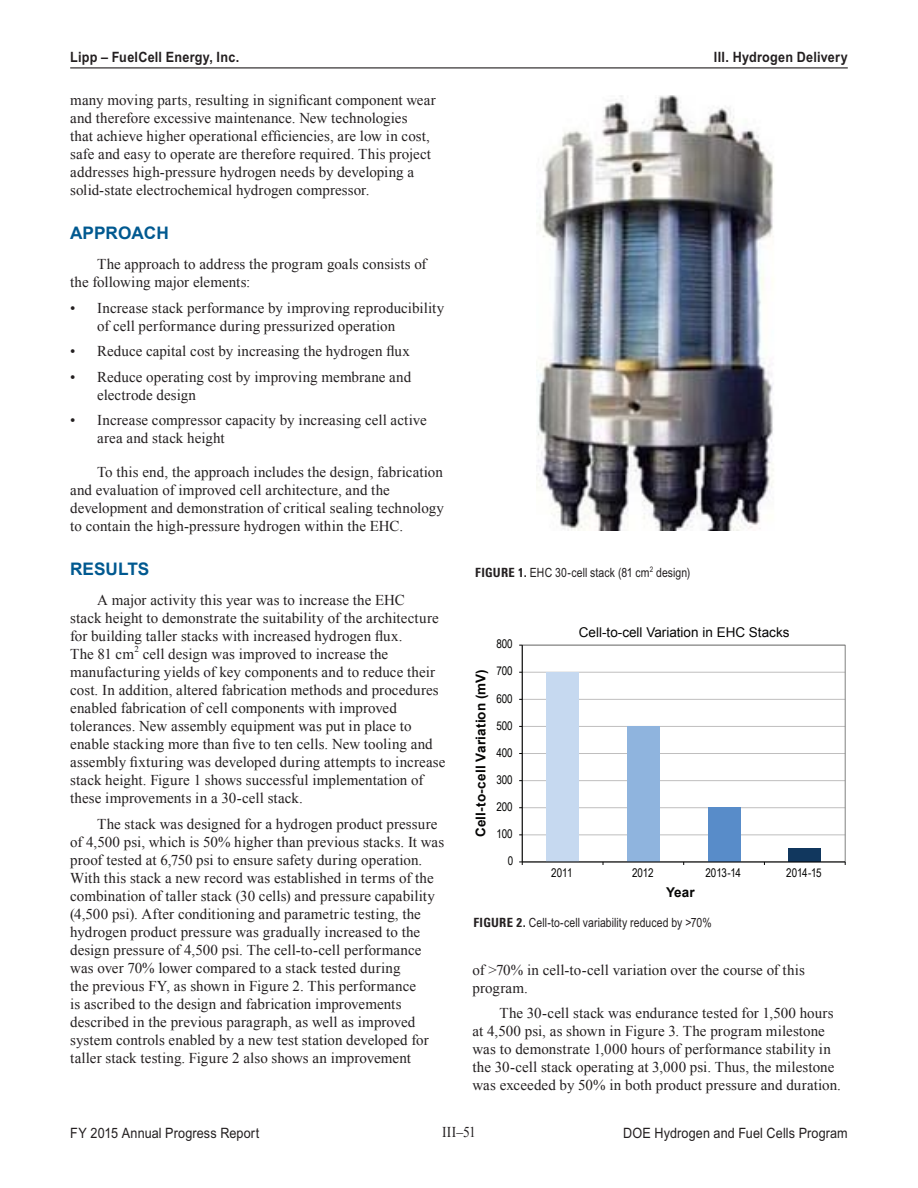
<style>
.page{position:relative;width:918px;height:1188px;background:#fff}
.page>*{position:absolute;margin:0;border:0;box-sizing:border-box;transform-origin:0 0}
._1_Object_Head_Blue{font:700 17.25px "Arial";color:#005990}
._1_Body_text{font:15px/18px "Times New Roman";letter-spacing:.005em;color:#231f20}
._1_Body_text_aft_Bul{font:15px/18px "Times New Roman";letter-spacing:.005em;color:#231f20}
._1_Body_text-2{font:15px "Times New Roman";letter-spacing:.005em;color:#231f20;scale:.9 1}
.t1{font:14.25px "Arial Narrow MT Pro";letter-spacing:.01em;color:#231f20;scale:1.08 1}
.t2{font:700 14.25px "Arial Narrow MT Pro";letter-spacing:.015em;color:#231f20;scale:1.08 1}
.t3{font:13.5px "Arial";color:#050504}
.t4{font:700 13.5px "Arial";letter-spacing:.01em;color:#050504}
._1_FigureTitle{font:12.75px "Arial Narrow MT Pro";letter-spacing:.01em;color:#231f20}
.t5{font:12px "Arial Narrow";letter-spacing:-.005em;color:#050504}
._1_Body_text-3{font:9px "Times New Roman";color:#231f20}
._1_FigureTitle-2{font:7.65px "Arial Narrow MT Pro";color:#231f20}
.s1{font-family:"Zurich BT";font-weight:700;font-stretch:condensed}
</style>
<div class="page">
<hr style="left:70px;top:67px;width:778px;height:1px;background:#231f20">
<img style="left:537px;top:95px;width:237px;height:436px">
<hr style="left:522px;top:672px;width:323px;height:1px;background:#bfbebe">
<hr style="left:522px;top:699px;width:323px;height:1px;background:#bfbebe">
<hr style="left:522px;top:726px;width:323px;height:1px;background:#bfbebe">
<hr style="left:522px;top:753px;width:323px;height:1px;background:#bfbebe">
<hr style="left:522px;top:780px;width:323px;height:1px;background:#bfbebe">
<hr style="left:522px;top:807px;width:323px;height:1px;background:#bfbebe">
<hr style="left:522px;top:835px;width:323px;height:1px;background:#bfbebe">
<div style="left:522px;top:645px;width:323px;height:217px;border:1px solid #808180"></div>
<div style="left:546px;top:672px;width:33px;height:190px;background:#c6d9f0"></div>
<div style="left:627px;top:726px;width:32px;height:136px;background:#8fb4de"></div>
<div style="left:708px;top:808px;width:32px;height:54px;background:#588cc9"></div>
<div style="left:789px;top:848px;width:32px;height:14px;background:#11375e"></div>
<hr style="left:522px;top:645px;width:1px;height:217px;background:#050504">
<hr style="left:522px;top:862px;width:323px;height:1px;background:#050504">
<p class="t2" style="left:70px;top:49px;width:158px">Lipp – FuelCell Energy, Inc.</p>
<p class="t2" style="left:714px;top:48px;width:126px">III. Hydrogen Delivery</p>
<p class="_1_Body_text" style="left:70px;top:91px;width:367px">many moving parts, resulting in significant component wear and therefore excessive maintenance. New technologies<br>that achieve higher operational efficiencies, are low in cost, safe and easy to operate are therefore required. This project addresses high-pressure hydrogen needs by developing a solid-state electrochemical hydrogen compressor.</p>
<p class="_1_Object_Head_Blue" style="left:70px;top:222px;width:100px">APPROACH</p>
<p class="_1_Body_text" style="left:70px;top:255px;width:358px;text-indent:27px">The approach to address the program goals consists of the following major elements:</p>
<p class="_1_Body_text" style="left:97px;top:299px;width:349px;text-indent:-27px">• Increase stack performance by improving reproducibility of cell performance during pressurized operation</p>
<p class="_1_Body_text" style="left:70px;top:342px;width:341px">• Reduce capital cost by increasing the hydrogen flux</p>
<p class="_1_Body_text" style="left:97px;top:368px;width:316px;text-indent:-27px">• Reduce operating cost by improving membrane and electrode design</p>
<p class="_1_Body_text" style="left:97px;top:411px;width:331px;text-indent:-27px">• Increase compressor capacity by increasing cell active area and stack height</p>
<p class="_1_Body_text_aft_Bul" style="left:70px;top:462px;width:375px;text-indent:27px">To this end, the approach includes the design, fabrication and evaluation of improved cell architecture, and the development and demonstration of critical sealing technology to contain the high-pressure hydrogen within the EHC.</p>
<p class="_1_Object_Head_Blue" style="left:70px;top:558px;width:81px">RESULTS</p>
<p class="_1_Body_text" style="left:70px;top:591px;width:370px;text-indent:27px">A major activity this year was to increase the EHC stack height to demonstrate the suitability of the architecture for building taller stacks with increased hydrogen flux.<br>The 81 cm</p>
<p class="_1_FigureTitle" style="left:475px;top:565px;width:176px"><span class="s1">FIGURE 1.</span> EHC 30-cell stack (81 cm</p>
<p class="_1_FigureTitle-2" style="left:650px;top:564px;width:5px">2</p>
<p class="_1_FigureTitle" style="left:656px;top:565px;width:36px">design)</p>
<p class="t3" style="left:579px;top:624px;width:212px">Cell-to-cell Variation in EHC Stacks</p>
<p class="t5" style="left:496px;top:635px;width:18px">800</p>
<p class="_1_Body_text-3" style="left:135px;top:643px;width:6px">2</p>
<p class="_1_Body_text" style="left:70px;top:645px;width:377px;text-indent:73px">cell design was improved to increase the manufacturing yields of key components and to reduce their cost. In addition, altered fabrication methods and procedures enabled fabrication of cell components with improved tolerances. New assembly equipment was put in place to enable stacking more than five to ten cells. New tooling and assembly fixturing was developed during attempts to increase stack height. Figure 1 shows successful implementation of these improvements in a 30-cell stack.</p>
<p class="_1_Body_text" style="left:70px;top:814px;width:375px;text-indent:27px">The stack was designed for a hydrogen product pressure of 4,500 psi, which is 50% higher than previous stacks. It was proof tested at 6,750 psi to ensure safety during operation.<br>With this stack a new record was established in terms of the combination of taller stack (30 cells) and pressure capability (4,500 psi). After conditioning and parametric testing, the hydrogen product pressure was gradually increased to the design pressure of 4,500 psi. The cell-to-cell performance was over 70% lower compared to a stack tested during<br>the previous FY, as shown in Figure 2. This performance<br>is ascribed to the design and fabrication improvements described in the previous paragraph, as well as improved system controls enabled by a new test station developed for taller stack testing. Figure 2 also shows an improvement</p>
<p class="t5" style="left:496px;top:662px;width:18px">700</p>
<p class="t4" style="left:472px;top:837px;width:170px;rotate:-90deg">Cell-to-cell Variation (mV)</p>
<p class="t5" style="left:496px;top:690px;width:18px">600</p>
<p class="t5" style="left:496px;top:717px;width:18px">500</p>
<p class="t5" style="left:496px;top:744px;width:18px">400</p>
<p class="t5" style="left:496px;top:771px;width:18px">300</p>
<p class="t5" style="left:496px;top:798px;width:18px">200</p>
<p class="t5" style="left:496px;top:825px;width:18px">100</p>
<p class="t5" style="left:508px;top:852px;width:7px">0</p>
<p class="t5" style="left:551px;top:864px;width:23px">2011</p>
<p class="t5" style="left:632px;top:864px;width:23px">2012</p>
<p class="t5" style="left:705px;top:864px;width:37px">2013-14</p>
<p class="t5" style="left:786px;top:864px;width:37px">2014-15</p>
<p class="t4" style="left:666px;top:883px;width:30px">Year</p>
<p class="_1_FigureTitle" style="left:473px;top:915px;width:240px"><span class="s1">FIGURE 2.</span> Cell-to-cell variability reduced by &gt;70%</p>
<p class="_1_Body_text" style="left:472px;top:961px;width:334px">of &gt;70% in cell-to-cell variation over the course of this program.</p>
<p class="_1_Body_text" style="left:472px;top:1004px;width:370px;text-indent:27px">The 30-cell stack was endurance tested for 1,500 hours at 4,500 psi, as shown in Figure 3. The program milestone was to demonstrate 1,000 hours of performance stability in the 30-cell stack operating at 3,000 psi. Thus, the milestone was exceeded by 50% in both product pressure and duration.</p>
<p class="t1" style="left:70px;top:1124px;width:176px">FY 2015 Annual Progress Report</p>
<p class="_1_Body_text-2" style="left:442px;top:1122px;width:39px">III–51</p>
<p class="t1" style="left:623px;top:1124px;width:210px">DOE Hydrogen and Fuel Cells Program</p>
</div>
